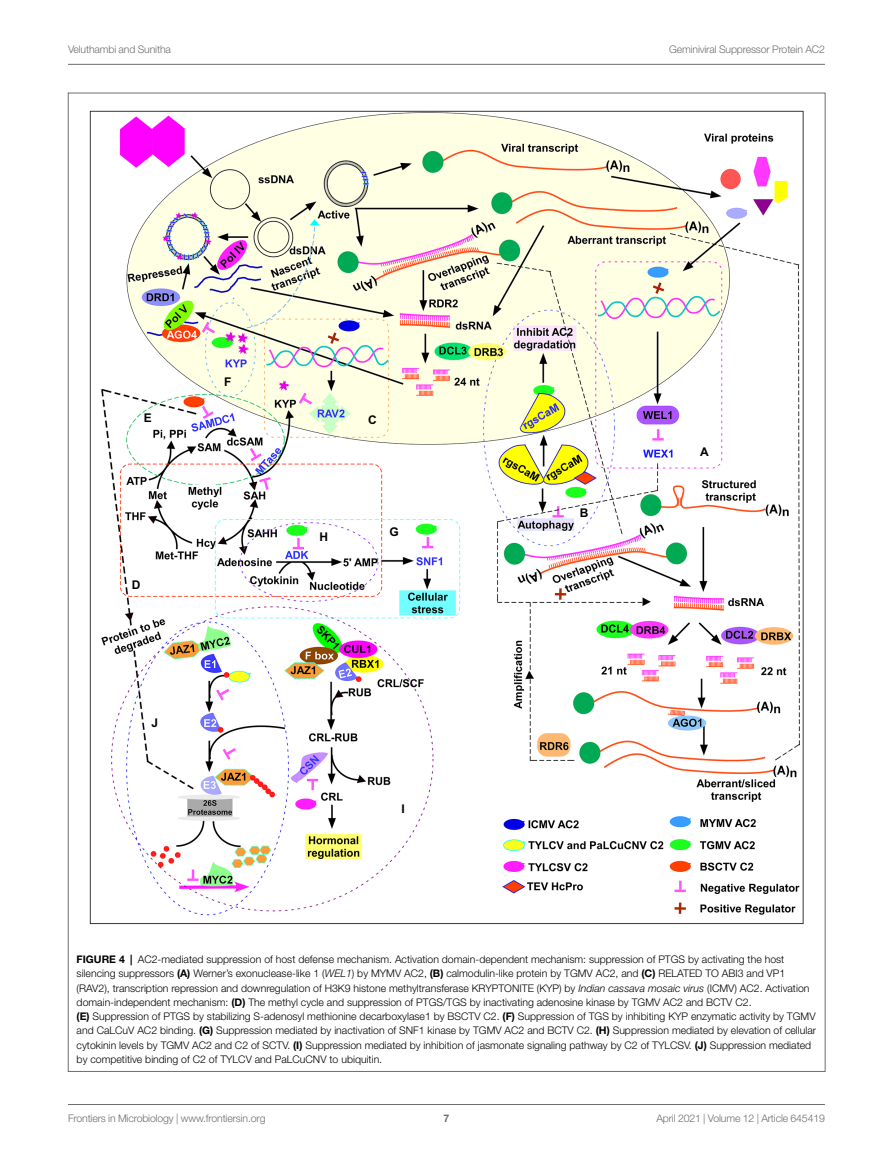
<style>
.page{position:relative;width:893px;height:1170px;background:#fff}
.page>*{position:absolute;margin:0;border:0;box-sizing:border-box;transform-origin:0 0}
.t1{font:700 12px "Arial";color:#000}
.FIG_LEG{font:300 10.5px/14.2px "Helvetica Neue LT Std";color:#000}
.t2{font:300 10.5px "Helvetica Neue LT Std";letter-spacing:-.015em;color:#6d6e71}
.t3{font:700 10.5px "Helvetica Neue LT Std";color:#6d6e71}
.s1{font-weight:700}
.s2{font-style:italic}
</style>
<div class="page">
<hr style="left:68px;top:64px;width:757px;height:1px;background:#6d6e71">
<hr style="left:68px;top:1104px;width:757px;height:1px;background:#6d6e71">
<img style="left:89px;top:110px;width:715px;height:815px">
<p class="t2" style="left:68px;top:42px;width:104px">Veluthambi and Sunitha</p>
<p class="t2" style="left:669px;top:42px;width:157px">Geminiviral Suppressor Protein AC2</p>
<p class="t1" style="left:144px;top:409px;width:10px">E</p>
<p class="t1" style="left:132px;top:576px;width:10px">D</p>
<p class="t1" style="left:151px;top:714px;width:8px">J</p>
<p class="t1" style="left:224px;top:373px;width:9px">F</p>
<p class="t1" style="left:319px;top:528px;width:10px">H</p>
<p class="t1" style="left:368px;top:411px;width:10px">C</p>
<p class="t1" style="left:389px;top:523px;width:11px">G</p>
<p class="t1" style="left:401px;top:800px;width:5px">I</p>
<p class="t1" style="left:580px;top:504px;width:10px">B</p>
<p class="t1" style="left:700px;top:443px;width:10px">A</p>
<p class="FIG_LEG" style="left:77px;top:952px;width:741px"><span class="s1">FIGURE 4 |</span> AC2-mediated suppression of host defense mechanism. Activation domain-dependent mechanism: suppression of PTGS by activating the host silencing suppressors <span class="s1">(A)</span> Werner’s exonuclease-like 1 (<span class="s2">WEL1</span>) by MYMV AC2, <span class="s1">(B)</span> calmodulin-like protein by TGMV AC2, and <span class="s1">(C)</span> RELATED TO ABI3 and VP1 (RAV2), transcription repression and downregulation of H3K9 histone methyltransferase KRYPTONITE (KYP) by <span class="s2">Indian cassava mosaic virus</span> (ICMV) AC2. Activation domain-independent mechanism: <span class="s1">(D)</span> The methyl cycle and suppression of PTGS/TGS by inactivating adenosine kinase by TGMV AC2 and BCTV C2.<br><span class="s1">(E)</span> Suppression of PTGS by stabilizing S-adenosyl methionine decarboxylase1 by BSCTV C2. <span class="s1">(F)</span> Suppression of TGS by inhibiting KYP enzymatic activity by TGMV and CaLCuV AC2 binding. <span class="s1">(G)</span> Suppression mediated by inactivation of SNF1 kinase by TGMV AC2 and BCTV C2. <span class="s1">(H)</span> Suppression mediated by elevation of cellular cytokinin levels by TGMV AC2 and C2 of SCTV. <span class="s1">(I)</span> Suppression mediated by inhibition of jasmonate signaling pathway by C2 of TYLCSV. <span class="s1">(J)</span> Suppression mediated by competitive binding of C2 of TYLCV and PaLCuCNV to ubiquitin.</p>
<p class="t2" style="left:68px;top:1111px;width:199px">Frontiers in Microbiology | www.frontiersin.org</p>
<p class="t3" style="left:444px;top:1111px;width:7px">7</p>
<p class="t2" style="left:656px;top:1111px;width:170px">April 2021 | Volume 12 | Article 645419</p>
</div>
